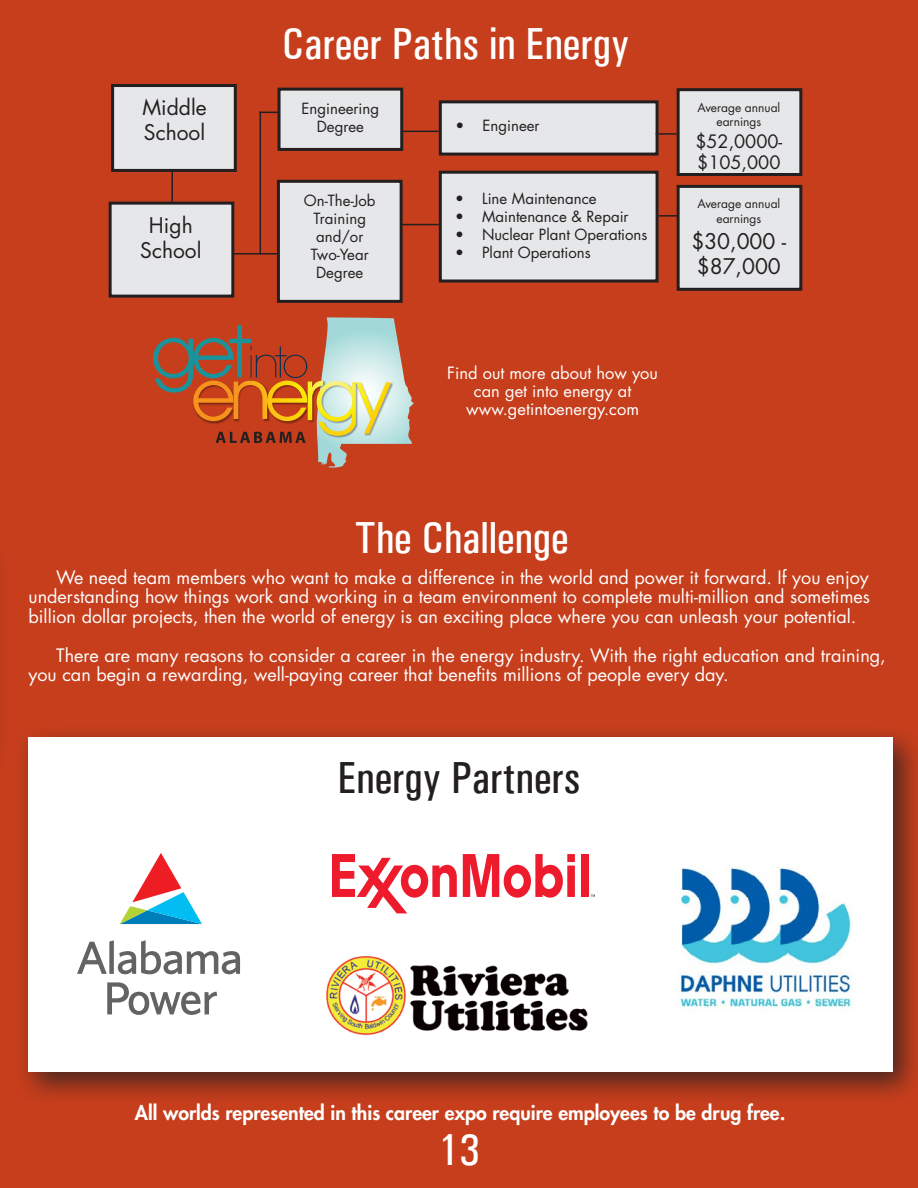
<style>
.page{position:relative;width:918px;height:1188px;background:#c63e1c}
.page>*{position:absolute;margin:0;border:0;box-sizing:border-box;transform-origin:0 0}
.t1{font:500 condensed 45px "Univers";color:#fff}
.t2{font:500 condensed 45px "Univers";color:#231f20}
.t3{font:21px/25.2px "Futura Std";color:#231f20}
.t4{font:800 19.5px "Futura Std";color:#fff}
.t5{font:18px/19.5px "Futura Std";color:#fff;text-align:justify}
.t6{font:18px/21.6px "Futura Std";color:#231f20}
.t7{font:16.5px/18px "Futura Std";color:#fff;text-align:center}
.t8{font:15px/18px "Futura Std";color:#231f20;text-align:center}
.t9{font:12px/15px "Futura Std";color:#231f20;text-align:center}
</style>
<div class="page">
<div style="left:0;top:536px;width:8px;height:244px;background:#c33d1c"></div>
<div style="left:15px;top:724px;width:903px;height:380px;background:#231f20;opacity:.75"></div>
<div style="left:28px;top:738px;width:864px;height:334px;background:#fff"></div>
<hr style="left:232px;top:253px;width:48px;height:2px;background:#231f20">
<div style="left:113px;top:86px;width:122px;height:84px;background:#e6e7e9"></div>
<div style="left:111px;top:84px;width:126px;height:88px;border:3px solid #231f20"></div>
<div style="left:110px;top:203px;width:123px;height:93px;background:#e6e7e9"></div>
<div style="left:109px;top:202px;width:125px;height:96px;border:3px solid #231f20"></div>
<div style="left:278px;top:181px;width:123px;height:120px;background:#e6e7e9"></div>
<div style="left:277px;top:180px;width:126px;height:123px;border:3px solid #231f20"></div>
<div style="left:440px;top:102px;width:217px;height:52px;background:#e6e7e9"></div>
<div style="left:439px;top:100px;width:220px;height:56px;border:3px solid #231f20"></div>
<div style="left:440px;top:172px;width:217px;height:109px;background:#e6e7e9"></div>
<div style="left:439px;top:171px;width:220px;height:112px;border:3px solid #231f20"></div>
<div style="left:678px;top:90px;width:123px;height:85px;background:#e6e7e9"></div>
<div style="left:677px;top:88px;width:125px;height:88px;border:3px solid #231f20"></div>
<div style="left:678px;top:186px;width:123px;height:103px;background:#e6e7e9"></div>
<div style="left:677px;top:185px;width:125px;height:106px;border:3px solid #231f20"></div>
<div style="left:279px;top:89px;width:123px;height:60px;background:#e6e7e9"></div>
<div style="left:278px;top:88px;width:125px;height:63px;border:3px solid #231f20"></div>
<hr style="left:260px;top:112px;width:1px;height:143px;background:#231f20">
<svg style="left:659px;top:215px;width:19px;height:2px"></svg>
<hr style="left:171px;top:171px;width:2px;height:31px;background:#231f20">
<hr style="left:656px;top:133px;width:21px;height:2px;background:#231f20">
<hr style="left:400px;top:224px;width:39px;height:1px;background:#231f20">
<svg style="left:261px;top:112px;width:18px;height:1px"></svg>
<hr style="left:403px;top:131px;width:36px;height:1px;background:#231f20">
<svg style="left:153px;top:317px;width:261px;height:151px;background:#be7351"></svg>
<img style="left:326px;top:956px;width:262px;height:80px">
<div style="left:581px;top:854px;width:7px;height:43px;background:#ee1b2d"></div>
<svg style="left:332px;top:854px;width:125px;height:59px"></svg>
<svg style="left:463px;top:854px;width:112px;height:44px"></svg>
<svg style="left:120px;top:853px;width:82px;height:71px"></svg>
<svg style="left:77px;top:940px;width:163px;height:75px"></svg>
<img style="left:680px;top:867px;width:171px;height:141px">
<p class="t3" style="left:142px;top:95px;width:66px">Middle<br>School</p>
<p class="t3" style="left:140px;top:213px;width:63px;text-align:center">High<br>School</p>
<h1 class="t1" style="left:282px;top:18px;width:349px">Career Paths in Energy</h1>
<p class="t8" style="left:302px;top:99px;width:79px">Engineering<br>Degree</p>
<p class="t8" style="left:304px;top:191px;width:73px">On-The-Job<br>Training and/or<br>Two-Year<br>Degree</p>
<p class="t8" style="left:456px;top:117px;width:86px">• Engineer</p>
<p class="t8" style="left:455px;top:189px;width:143px">• Line Maintenance</p>
<p class="t8" style="left:455px;top:207px;width:175px">• Maintenance &amp; Repair</p>
<p class="t8" style="left:455px;top:225px;width:194px">• Nuclear Plant Operations</p>
<p class="t8" style="left:455px;top:243px;width:137px">• Plant Operations</p>
<p class="t7" style="left:447px;top:364px;width:212px">Find out more about how you can get into energy at www.getintoenergy.com</p>
<p class="t9" style="left:697px;top:100px;width:84px;line-height:14.4px">Average annual earnings</p>
<p class="t6" style="left:695px;top:131px;width:88px">$52,0000- $105,000</p>
<p class="t9" style="left:697px;top:197px;width:84px">Average annual earnings</p>
<p class="t3" style="left:691px;top:229px;width:96px">$30,000 - $87,000</p>
<h1 class="t1" style="left:354px;top:511px;width:216px">The Challenge</h1>
<p class="t5" style="left:29px;top:568px;width:843px;text-indent:28px">We need team members who want to make a difference in the world and power it forward. If you enjoy understanding how things work and working in a team environment to complete multi-million and sometimes billion dollar projects, then the world of energy is an exciting place where you can unleash your potential.</p>
<p class="t5" style="left:29px;top:646px;width:859px;text-indent:28px">There are many reasons to consider a career in the energy industry. With the right education and training, you can begin a rewarding, well-paying career that benefits millions of people every day.</p>
<h1 class="t2" style="left:337px;top:752px;width:245px">Energy Partners</h1>
<p class="t4" style="left:135px;top:1101px;width:652px">All worlds represented in this career expo require employees to be drug free.</p>
<h1 class="t1" style="left:438px;top:1123px;width:43px">13</h1>
</div>
